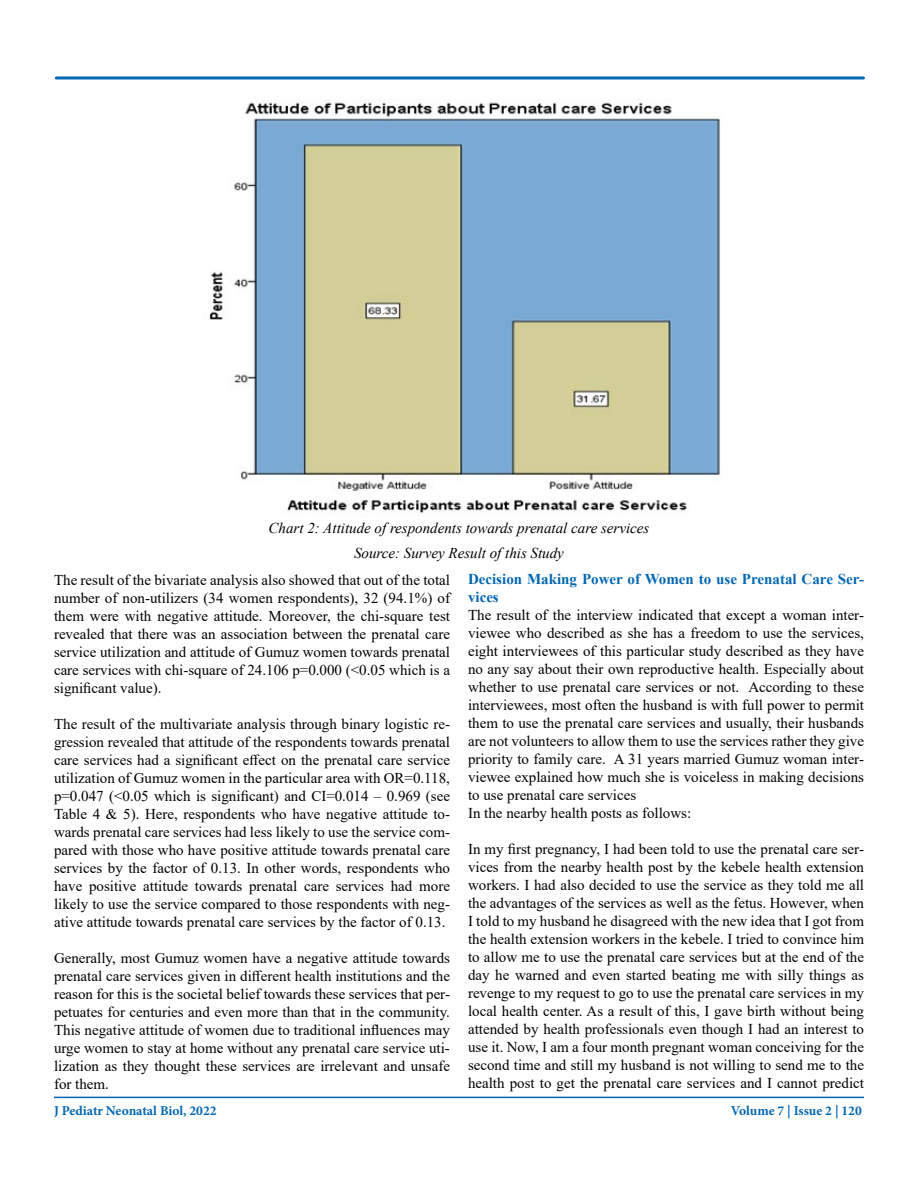
<style>
.page{position:relative;width:918px;height:1188px;background:#fff}
.page>*{position:absolute;margin:0;border:0;box-sizing:border-box;transform-origin:0 0}
.t1{font:15px/18px "Times New Roman";color:#000;text-align:justify}
.t2{font:italic 15px/24.3px "Times New Roman";color:#000;text-align:center}
.t3{font:700 15px/18px "Times New Roman";color:#0066b3}
.t4{font:700 13.5px "Minion Pro";color:#0066b3}
</style>
<div class="page">
<hr style="left:54px;top:1097px;width:810px;height:1px;background:#0066b3">
<div style="left:55px;top:76px;width:810px;height:4px;border:2px solid #0066b3"></div>
<img style="left:209px;top:100px;width:512px;height:413px">
<p class="t2" style="left:269px;top:516px;width:382px">Chart 2: Attitude of respondents towards prenatal care services<br>Source: Survey Result of this Study</p>
<p class="t1" style="left:54px;top:570px;width:398px">The result of the bivariate analysis also showed that out of the total number of non-utilizers (34 women respondents), 32 (94.1%) of them were with negative attitude. Moreover, the chi-square test revealed that there was an association between the prenatal care service utilization and attitude of Gumuz women towards prenatal care services with chi-square of 24.106 p=0.000 (&lt;0.05 which is a significant value).</p>
<p class="t1" style="left:54px;top:714px;width:398px">The result of the multivariate analysis through binary logistic re&shy;gression revealed that attitude of the respondents towards prenatal care services had a significant effect on the prenatal care service utilization of Gumuz women in the particular area with OR=0.118, p=0.047 (&lt;0.05 which is significant) and CI=0.014 – 0.969 (see Table 4 &amp; 5). Here, respondents who have negative attitude to&shy;wards prenatal care services had less likely to use the service com&shy;pared with those who have positive attitude towards prenatal care services by the factor of 0.13. In other words, respondents who have positive attitude towards prenatal care services had more likely to use the service compared to those respondents with neg&shy;ative attitude towards prenatal care services by the factor of 0.13.</p>
<p class="t1" style="left:54px;top:948px;width:398px">Generally, most Gumuz women have a negative attitude towards prenatal care services given in different health institutions and the reason for this is the societal belief towards these services that per&shy;petuates for centuries and even more than that in the community.<br>This negative attitude of women due to traditional influences may urge women to stay at home without any prenatal care service uti&shy;lization as they thought these services are irrelevant and unsafe for them.</p>
<p class="t3" style="left:468px;top:570px;width:397px">Decision Making Power of Women to use Prenatal Care Ser&shy;vices</p>
<p class="t1" style="left:468px;top:606px;width:398px;text-align:left">The result of the interview indicated that except a woman inter&shy;viewee who described as she has a freedom to use the services, eight interviewees of this particular study described as they have no any say about their own reproductive health. Especially about whether to use prenatal care services or not. According to these interviewees, most often the husband is with full power to permit them to use the prenatal care services and usually, their husbands are not volunteers to allow them to use the services rather they give priority to family care. A 31 years married Gumuz woman inter&shy;viewee explained how much she is voiceless in making decisions to use prenatal care services<br>In the nearby health posts as follows:</p>
<p class="t1" style="left:468px;top:840px;width:398px">In my first pregnancy, I had been told to use the prenatal care ser&shy;vices from the nearby health post by the kebele health extension workers. I had also decided to use the service as they told me all the advantages of the services as well as the fetus. However, when I told to my husband he disagreed with the new idea that I got from the health extension workers in the kebele. I tried to convince him to allow me to use the prenatal care services but at the end of the day he warned and even started beating me with silly things as revenge to my request to go to use the prenatal care services in my local health center. As a result of this, I gave birth without being attended by health professionals even though I had an interest to use it. Now, I am a four month pregnant woman conceiving for the second time and still my husband is not willing to send me to the health post to get the prenatal care services and I cannot predict</p>
<p class="t4" style="left:54px;top:1101px;width:164px">J Pediatr Neonatal Biol, 2022</p>
<p class="t4" style="left:731px;top:1101px;width:133px">Volume 7 | Issue 2 | 120</p>
</div>
